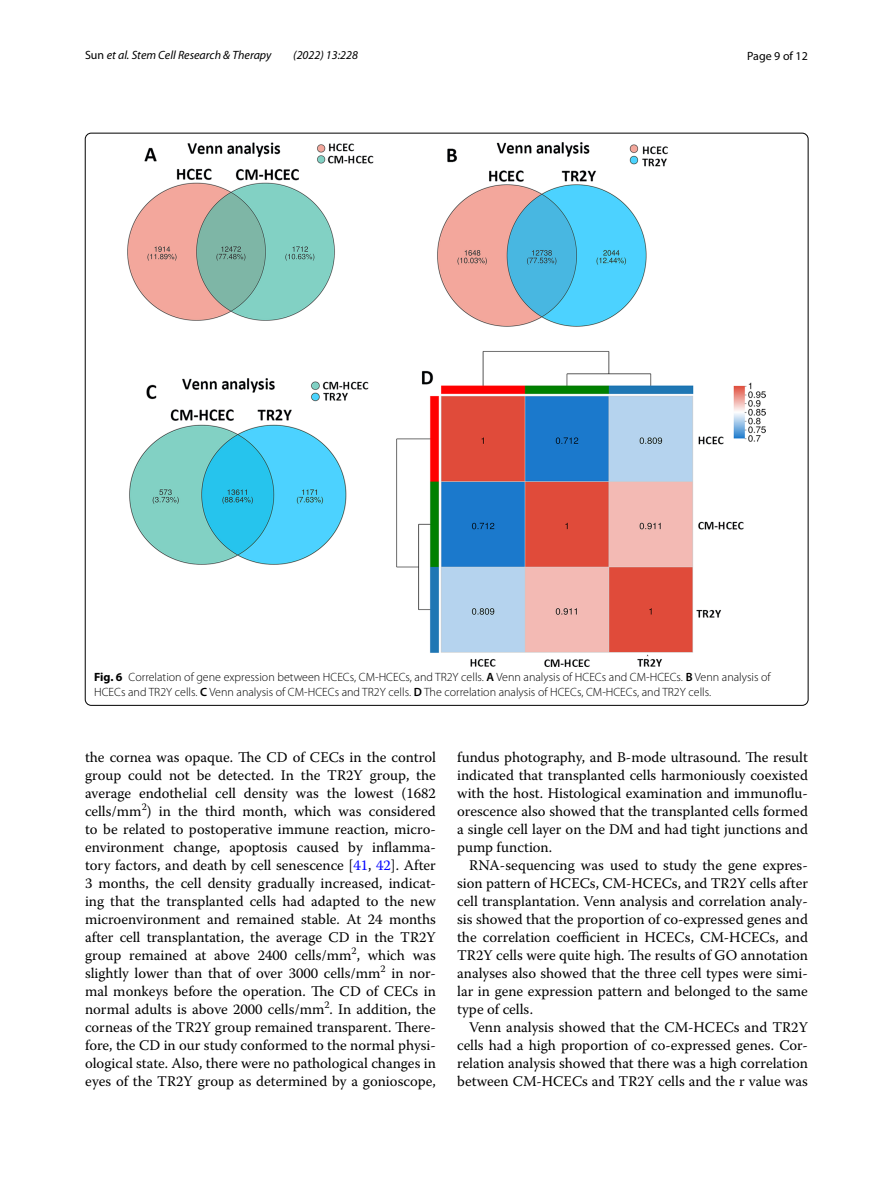
<style>
.page{position:relative;width:893px;height:1187px;background:#fff}
.page>*{position:absolute;margin:0;border:0;box-sizing:border-box;transform-origin:0 0}
.t1{font:14.7px/18px "Warnock Pro";color:#000;text-align:justify}
.t2{font:300 12px/15px "Myriad Pro";color:#000}
.t3{font:italic 12px "Myriad Pro";color:#000}
.t4{font:12px "Myriad Pro";color:#000}
.s1{font-style:normal}
.s2{font-weight:700}
.s3{font-weight:600}
.s4{color:#00f}
</style>
<div class="page">
<img style="left:128px;top:142px;width:638px;height:524px">
<p class="t3" style="left:85px;top:48px;width:188px"><span class="s1">Sun</span> et al. Stem Cell Research &amp; Therapy</p>
<p class="t3" style="left:293px;top:48px;width:66px">(2022) 13:228</p>
<p class="t4" style="left:747px;top:48px;width:62px">Page 9 of 12</p>
<p class="t2" style="left:94px;top:670px;width:678px"><span class="s2">Fig. 6</span> Correlation of gene expression between HCECs, CM-HCECs, and TR2Y cells. <span class="s3">A</span> Venn analysis of HCECs and CM-HCECs. <span class="s3">B</span> Venn analysis of<br>HCECs and TR2Y cells. <span class="s3">C</span> Venn analysis of CM-HCECs and TR2Y cells. <span class="s3">D</span> The correlation analysis of HCECs, CM-HCECs, and TR2Y cells.</p>
<p class="t1" style="left:85px;top:747px;width:352px">the cornea was opaque. The CD of CECs in the control group could not be detected. In the TR2Y group, the average endothelial cell density was the lowest (1682 cells/mm<sup>2</sup>) in the third month, which was considered to be related to postoperative immune reaction, micro&shy;environment change, apoptosis caused by inflamma&shy;tory factors, and death by cell senescence [<span class="s4">41</span>, <span class="s4">42</span>]. After 3 months, the cell density gradually increased, indicat&shy;ing that the transplanted cells had adapted to the new microenvironment and remained stable. At 24 months after cell transplantation, the average CD in the TR2Y group remained at above 2400 cells/mm<sup>2</sup>, which was slightly lower than that of over 3000 cells/mm<sup>2</sup> in nor&shy;mal monkeys before the operation. The CD of CECs in normal adults is above 2000 cells/mm<sup>2</sup>. In addition, the corneas of the TR2Y group remained transparent. There&shy;fore, the CD in our study conformed to the normal physi&shy;ological state. Also, there were no pathological changes in eyes of the TR2Y group as determined by a gonioscope,</p>
<p class="t1" style="left:457px;top:747px;width:352px">fundus photography, and B-mode ultrasound. The result indicated that transplanted cells harmoniously coexisted with the host. Histological examination and immunoflu&shy;orescence also showed that the transplanted cells formed a single cell layer on the DM and had tight junctions and pump function.</p>
<p class="t1" style="left:457px;top:855px;width:352px;text-indent:12px">RNA-sequencing was used to study the gene expres&shy;sion pattern of HCECs, CM-HCECs, and TR2Y cells after cell transplantation. Venn analysis and correlation analy&shy;sis showed that the proportion of co-expressed genes and the correlation coefficient in HCECs, CM-HCECs, and TR2Y cells were quite high. The results of GO annotation analyses also showed that the three cell types were simi&shy;lar in gene expression pattern and belonged to the same type of cells.</p>
<p class="t1" style="left:457px;top:1017px;width:352px;text-indent:12px">Venn analysis showed that the CM-HCECs and TR2Y cells had a high proportion of co-expressed genes. Cor&shy;relation analysis showed that there was a high correlation between CM-HCECs and TR2Y cells and the r value was</p>
</div>
